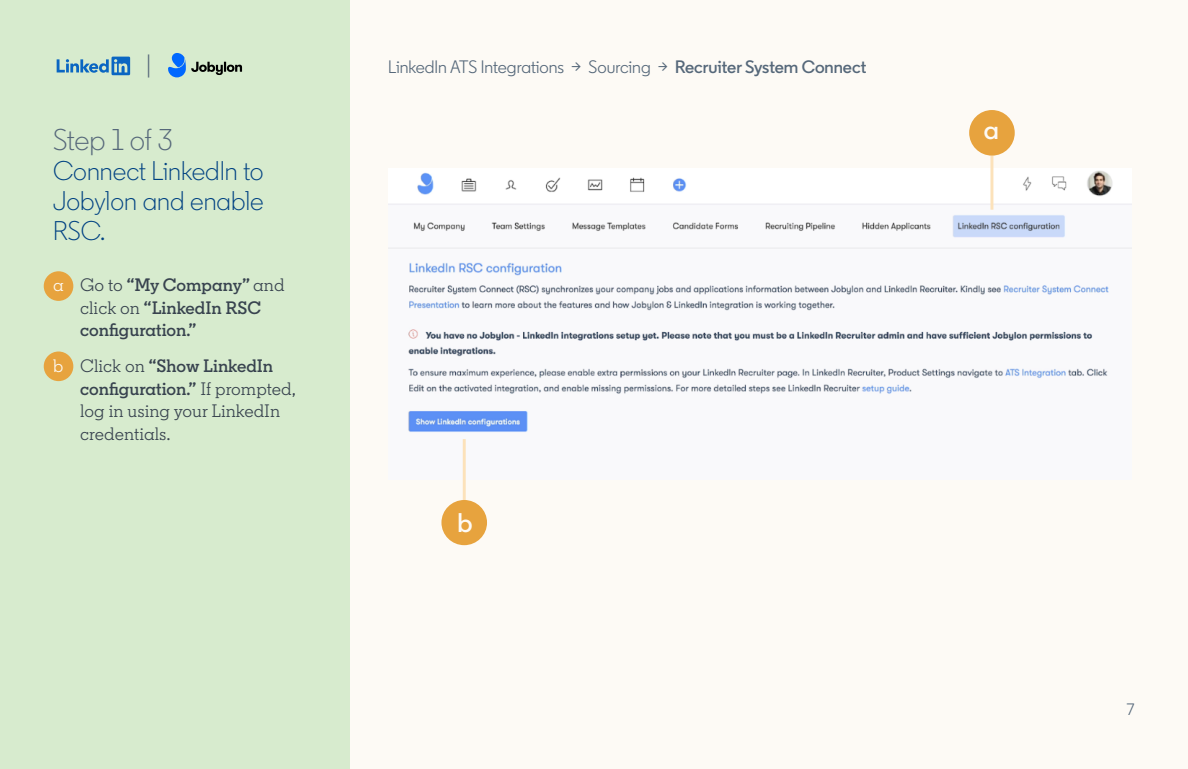
<style>
.page{position:relative;width:1188px;height:769px;background:#fdfaf5}
.page>*{position:absolute;margin:0;border:0;box-sizing:border-box;transform-origin:0 0}
.t1{font:300 30px "Community";letter-spacing:-.01em;color:#56687a}
.t2{font:300 27px/30px "Community";color:#004182;text-align:justify}
.t3{font:600 27px "Community";color:#fdfaf5}
.t4{font:300 27px "Community";color:#56687a}
.t5{font:18px/22.5px "Community Slab";color:#38434f}
.t6{font:18px "Community";color:#56687a}
.t7{font:600 18px/22.5px "Community Slab";color:#38434f}
.t8{font:16.5px "Community";color:#56687a}
.s1{font-weight:400;color:#fdfaf5}
.s2{font-weight:400}
.s3{color:#fdfaf5}
.s4{font-weight:600}
</style>
<div class="page">
<div style="left:0;top:0;width:350px;height:769px;background:#d7ebce"></div>
<svg style="left:57px;top:57px;width:73px;height:18px"></svg>
<svg style="left:168px;top:53px;width:74px;height:24px"></svg>
<img style="left:388px;top:169px;width:744px;height:263px">
<div style="left:44px;top:271px;width:29px;height:30px;background:#e7a33e;border-radius:50%"></div>
<div style="left:44px;top:351px;width:29px;height:30px;background:#e7a33e;border-radius:50%"></div>
<hr style="left:990px;top:156px;width:3px;height:54px;background:#fce2ba">
<div style="left:969px;top:110px;width:46px;height:46px;background:#e7a33e;border-radius:50%"></div>
<hr style="left:463px;top:439px;width:3px;height:90px;background:#fce2ba">
<div style="left:441px;top:500px;width:46px;height:45px;background:#e7a33e;border-radius:50%"></div>
<h2 class="t4" style="left:146px;top:49px;width:7px">|</h2>
<h1 class="t1" style="left:53px;top:122px;width:121px">Step 1 of 3</h1>
<h2 class="t2" style="left:53px;top:156px;width:212px">Connect LinkedIn to Jobylon and enable RSC.</h2>
<p class="t7" style="left:80px;top:274px;width:206px;text-indent:-27px"><span class="s1">a</span> <span class="s2">Go to</span> “My Company” <span class="s2">and click on</span> “LinkedIn RSC configuration.”</p>
<p class="t5" style="left:80px;top:355px;width:217px;text-indent:-27px"><span class="s3">b</span> Click on <span class="s4">“Show LinkedIn configuration.”</span> If prompted, log in using your LinkedIn credentials.</p>
<p class="t6" style="left:388px;top:55px;width:480px">LinkedIn ATS Integrations → Sourcing → <span class="s4">Recruiter System Connect</span></p>
<h2 class="t3" style="left:458px;top:505px;width:17px">b</h2>
<h2 class="t3" style="left:984px;top:113px;width:17px">a</h2>
<p class="t8" style="left:1127px;top:699px;width:9px">7</p>
</div>
